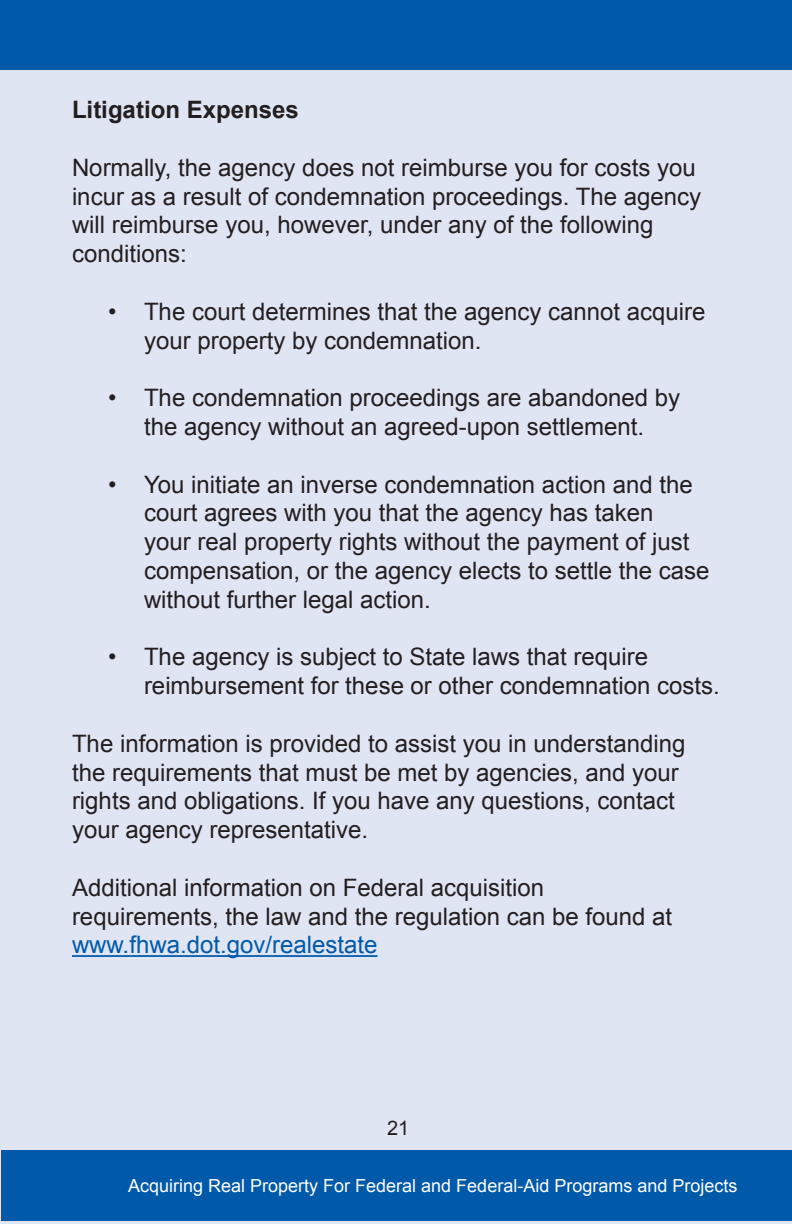
<style>
.page{position:relative;width:792px;height:1224px;background:#e0e5f3}
.page>*{position:absolute;margin:0;border:0;box-sizing:border-box;transform-origin:0 0}
.t1{font:24px/28.8px "Arial";color:#231f20}
.t2{font:24px "Arial";color:#0159aa}
.t3{font:700 24px "Arial";color:#231f20}
.t4{font:20px "Arial";color:#231f20}
.t5{font:18px "Arial";color:#fff}
</style>
<div class="page">
<div style="left:2px;top:1150px;width:790px;height:71px;background:#0159aa"></div>
<div style="left:0;top:0;width:792px;height:70px;background:#0159aa"></div>
<hr style="left:72px;top:955px;width:305px;height:2px;background:#0159aa">
<p class="t3" style="left:72px;top:94px;width:228px">Litigation Expenses</p>
<p class="t1" style="left:72px;top:153px;width:631px">Normally, the agency does not reimburse you for costs you incur as a result of condemnation proceedings. The agency will reimburse you, however, under any of the following conditions:</p>
<p class="t1" style="left:144px;top:297px;width:563px;text-indent:-36px">• The court determines that the agency cannot acquire your property by condemnation.</p>
<p class="t1" style="left:108px;top:384px;width:574px;text-align:center">• The condemnation proceedings are abandoned by the agency without an agreed-upon settlement.</p>
<p class="t1" style="left:144px;top:470px;width:567px;text-indent:-36px">• You initiate an inverse condemnation action and the court agrees with you that the agency has taken<br>your real property rights without the payment of just compensation, or the agency elects to settle the case without further legal action.</p>
<p class="t1" style="left:144px;top:643px;width:577px;text-indent:-36px">• The agency is subject to State laws that require reimbursement for these or other condemnation costs.</p>
<p class="t1" style="left:72px;top:729px;width:615px">The information is provided to assist you in understanding the requirements that must be met by agencies, and your rights and obligations. If you have any questions, contact your agency representative.</p>
<p class="t1" style="left:72px;top:873px;width:602px">Additional information on Federal acquisition requirements, the law and the regulation can be found at</p>
<p class="t2" style="left:72px;top:929px;width:307px">www.fhwa.dot.gov/realestate</p>
<p class="t4" style="left:387px;top:1115px;width:24px">21</p>
<p class="t5" style="left:128px;top:1173px;width:611px">Acquiring Real Property For Federal and Federal-Aid Programs and Projects</p>
</div>
